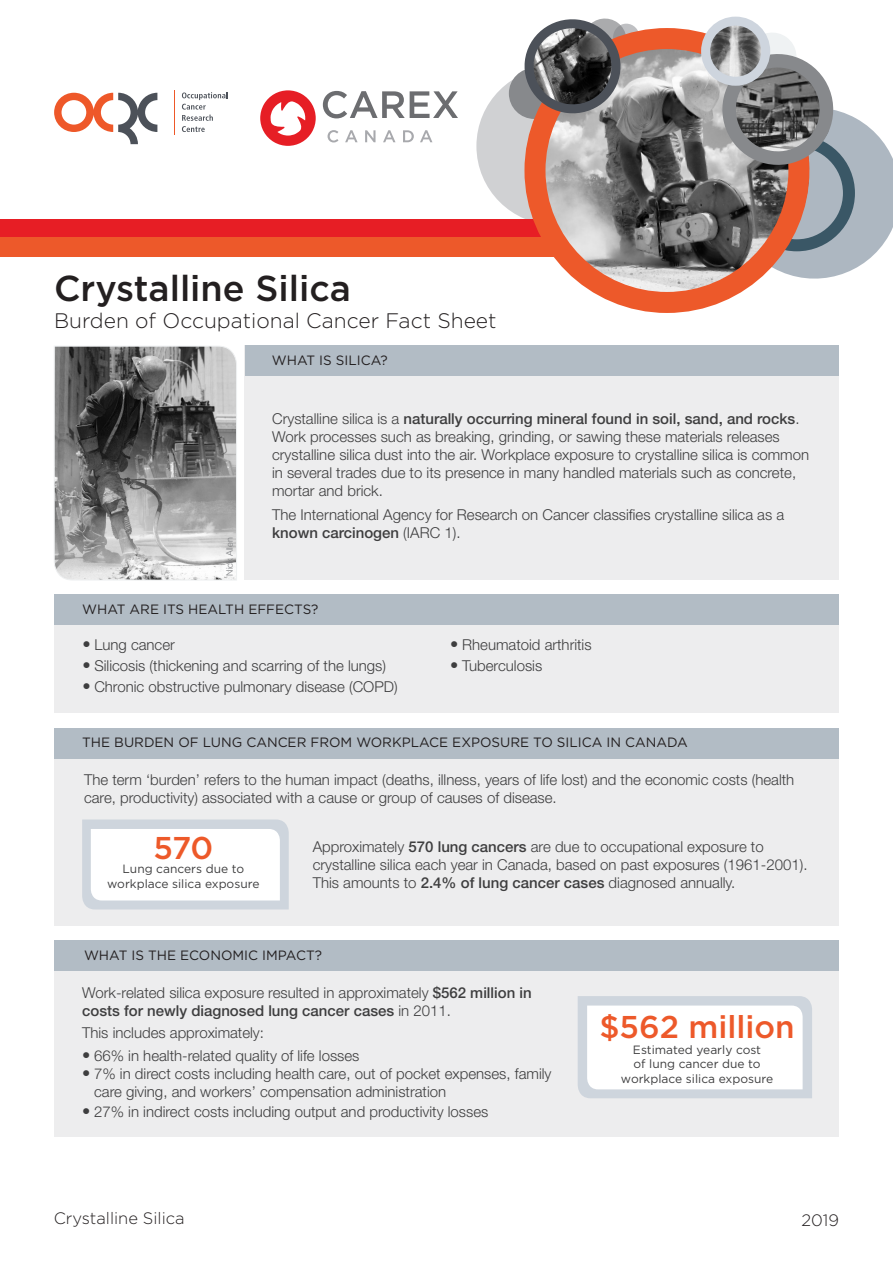
<style>
.page{position:relative;width:893px;height:1263px;background:#fff}
.page>*{position:absolute;margin:0;border:0;box-sizing:border-box;transform-origin:0 0}
.t1{font:500 36px "Gotham";color:#231f20}
.Paragraph_Style_1{font:500 31.5px "Gotham";color:#ed592a}
.Paragraph_Style_1-2{font:500 31.5px "Gotham";color:#ed5929}
.t2{font:300 21px "Gotham";color:#231f20}
.t3{font:300 16.5px "Gotham";color:#231f20}
.Paragraph_Style_1-3{font:300 15px/18px "Helvetica Neue LT Std";color:#3e3e3f}
.Paragraph_Style_4{font:300 15px/18px "Helvetica Neue LT Std";color:#3e3e3f}
.Paragraph_Style_1-4{font:13.5px "Gotham";color:#231f20}
.Paragraph_Style_1-5{font:12px/14.4px "Gotham";color:#3e3e3f;text-align:center}
.Paragraph_Style_1-6{font:300 9px "Helvetica Neue LT Std";color:#7f8184}
.s1{font-weight:500}
.s2{font-size:16.5px}
</style>
<div class="page">
<div style="left:476px;top:67px;width:158px;height:158px;background:#d0d1d3;border-radius:50%"></div>
<div style="left:0;top:219px;width:554px;height:19px;background:#e71e25"></div>
<div style="left:245px;top:346px;width:594px;height:234px;background:#ededee"></div>
<div style="left:245px;top:346px;width:594px;height:30px;background:#b2bcc5"></div>
<svg style="left:182px;top:92px;width:46px;height:40px"></svg>
<hr style="left:174px;top:90px;width:1px;height:45px;background:#ee5829">
<svg style="left:54px;top:93px;width:103px;height:51px"></svg>
<svg style="left:260px;top:90px;width:56px;height:56px"></svg>
<svg style="left:323px;top:91px;width:135px;height:27px"></svg>
<svg style="left:328px;top:130px;width:10px;height:12px"></svg>
<svg style="left:345px;top:130px;width:13px;height:12px"></svg>
<svg style="left:365px;top:130px;width:10px;height:12px"></svg>
<svg style="left:383px;top:130px;width:12px;height:12px"></svg>
<svg style="left:403px;top:130px;width:11px;height:12px"></svg>
<svg style="left:420px;top:130px;width:12px;height:12px"></svg>
<div style="left:613px;top:24px;width:26px;height:27px;background:#bfc0c3;border-radius:50%"></div>
<div style="left:509px;top:68px;width:51px;height:51px;background:#87898c;border-radius:50%"></div>
<img style="left:525px;top:50px;width:218px;height:253px">
<div style="left:524px;top:28px;width:285px;height:285px;border:21px solid #ed592a;border-radius:50%"></div>
<svg style="left:524px;top:18px;width:105px;height:96px;background:#716c6c"></svg>
<svg style="left:704px;top:33px;width:189px;height:258px"></svg>
<img style="left:705px;top:22px;width:61px;height:57px">
<div style="left:701px;top:17px;width:69px;height:69px;border:9px solid #ced5de;border-radius:50%"></div>
<div style="left:0;top:237px;width:554px;height:20px;background:#ed592a"></div>
<svg style="left:54px;top:346px;width:183px;height:235px;background:#888989"></svg>
<div style="left:54px;top:728px;width:785px;height:198px;background:#ededee"></div>
<div style="left:54px;top:728px;width:785px;height:30px;background:#b2bcc5"></div>
<svg style="left:82px;top:819px;width:207px;height:90px;background:#f1f3f5"></svg>
<div style="left:54px;top:594px;width:785px;height:119px;background:#ededee"></div>
<div style="left:54px;top:595px;width:785px;height:30px;background:#b2bcc5"></div>
<div style="left:54px;top:941px;width:785px;height:196px;background:#ededee"></div>
<div style="left:54px;top:941px;width:785px;height:30px;background:#b2bcc5"></div>
<svg style="left:578px;top:996px;width:234px;height:102px;background:#f3f4f6"></svg>
<p class="t1" style="left:54px;top:265px;width:299px">Crystalline Silica</p>
<p class="t2" style="left:54px;top:307px;width:444px">Burden of Occupational Cancer Fact Sheet</p>
<p class="Paragraph_Style_1-6" style="left:224px;top:576px;width:40px;rotate:-90deg">Nick Allen</p>
<p class="Paragraph_Style_1-4" style="left:272px;top:352px;width:117px">WHAT IS SILICA?</p>
<p class="Paragraph_Style_1-3" style="left:272px;top:409px;width:539px">Crystalline silica is a <span class="s1">naturally occurring mineral found in soil, sand, and rocks</span>.<br>Work processes such as breaking, grinding, or sawing these materials releases crystalline silica dust into the air. Workplace exposure to crystalline silica is common in several trades due to its presence in many handled materials such as concrete, mortar and brick.</p>
<p class="Paragraph_Style_1-3" style="left:272px;top:505px;width:514px">The International Agency for Research on Cancer classifies crystalline silica as a <span class="s1">known carcinogen</span> (IARC 1).</p>
<p class="Paragraph_Style_1-4" style="left:82px;top:600px;width:238px">WHAT ARE ITS HEALTH EFFECTS?</p>
<p class="Paragraph_Style_1-3" style="left:82px;top:636px;width:94px"><span class="s2">•</span> Lung cancer</p>
<p class="Paragraph_Style_1-3" style="left:82px;top:657px;width:305px"><span class="s2">•</span> Silicosis (thickening and scarring of the lungs)</p>
<p class="Paragraph_Style_1-3" style="left:82px;top:678px;width:317px"><span class="s2">•</span> Chronic obstructive pulmonary disease (COPD)</p>
<p class="Paragraph_Style_1-3" style="left:450px;top:636px;width:143px"><span class="s2">•</span> Rheumatoid arthritis</p>
<p class="Paragraph_Style_1-3" style="left:450px;top:657px;width:94px"><span class="s2">•</span> Tuberculosis</p>
<p class="Paragraph_Style_1-4" style="left:82px;top:733px;width:607px">THE BURDEN OF LUNG CANCER FROM WORKPLACE EXPOSURE TO SILICA IN CANADA</p>
<p class="Paragraph_Style_4" style="left:84px;top:770px;width:712px">The term ‘burden’ refers to the human impact (deaths, illness, years of life lost) and the economic costs (health care, productivity) associated with a cause or group of causes of disease.</p>
<p class="Paragraph_Style_4" style="left:313px;top:837px;width:496px">Approximately <span class="s1">570 lung cancers</span> are due to occupational exposure to crystalline silica each year in Canada, based on past exposures (1961-2001).<br>This amounts to <span class="s1">2.4% of lung cancer cases</span> diagnosed annually.</p>
<p class="Paragraph_Style_1-2" style="left:153px;top:827px;width:62px">570</p>
<p class="Paragraph_Style_1-5" style="left:107px;top:862px;width:154px">Lung cancers due to workplace silica exposure</p>
<p class="Paragraph_Style_1-4" style="left:84px;top:947px;width:239px">WHAT IS THE ECONOMIC IMPACT?</p>
<p class="Paragraph_Style_4" style="left:82px;top:983px;width:451px">Work-related silica exposure resulted in approximately <span class="s1">$562 million in costs for newly diagnosed lung cancer cases</span> in 2011.</p>
<p class="Paragraph_Style_4" style="left:82px;top:1024px;width:183px">This includes approximately:</p>
<p class="Paragraph_Style_1-3" style="left:82px;top:1046px;width:279px"><span class="s2">•</span> 66% in health-related quality of life losses</p>
<p class="Paragraph_Style_1-3" style="left:94px;top:1064px;width:459px;text-indent:-12px"><span class="s2">•</span> 7% in direct costs including health care, out of pocket expenses, family care giving, and workers’ compensation administration</p>
<p class="Paragraph_Style_1-3" style="left:82px;top:1102px;width:408px"><span class="s2">•</span> 27% in indirect costs including output and productivity losses</p>
<p class="Paragraph_Style_1" style="left:599px;top:1006px;width:197px">$562 million</p>
<p class="Paragraph_Style_1-5" style="left:621px;top:1042px;width:154px">Estimated yearly cost<br>of lung cancer due to workplace silica exposure</p>
<p class="t3" style="left:54px;top:1208px;width:133px">Crystalline Silica</p>
<p class="t3" style="left:801px;top:1209px;width:39px">2019</p>
</div>
